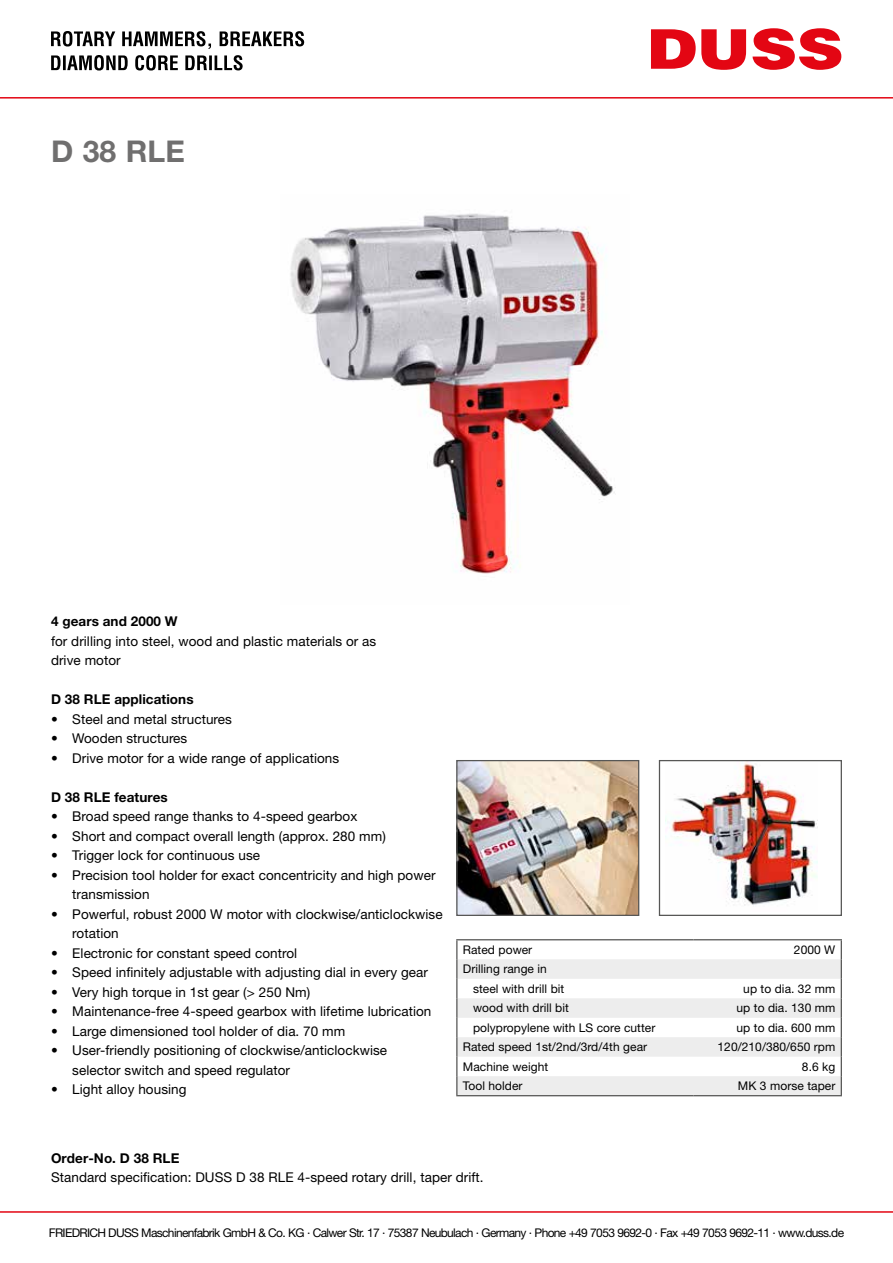
<style>
.page{position:relative;width:893px;height:1263px;background:#fff}
.page>*{position:absolute;margin:0;border:0;box-sizing:border-box;transform-origin:0 0}
.t1{font:700 30px "Helvetica Neue LT Pro";color:#706f6f}
.t2{font:13.5px/19.5px "Helvetica Neue LT Pro";letter-spacing:.005em;color:#000}
.t3{font:700 13.5px "Helvetica Neue LT Pro";letter-spacing:.005em;color:#000}
.t4{font:12px/19.5px "Helvetica Neue LT Pro";letter-spacing:.005em;color:#000}
.t5{font:12px "Helvetica Neue LT Pro";letter-spacing:-.055em;color:#000}
</style>
<div class="page">
<hr style="left:0;top:1211px;width:893px;height:2px;background:#e30613">
<svg style="left:651px;top:29px;width:95px;height:41px"></svg>
<svg style="left:752px;top:28px;width:89px;height:42px"></svg>
<hr style="left:0;top:97px;width:893px;height:2px;background:#e30613">
<svg style="left:51px;top:55px;width:192px;height:16px"></svg>
<svg style="left:51px;top:31px;width:253px;height:18px"></svg>
<svg style="left:457px;top:959px;width:384px;height:136px;fill:#ededed"></svg>
<hr style="left:456px;top:939px;width:238px;height:1px;background:#575756">
<hr style="left:694px;top:939px;width:148px;height:1px;background:#575756">
<svg style="left:456px;top:940px;width:1px;height:155px"></svg>
<svg style="left:841px;top:940px;width:1px;height:155px"></svg>
<hr style="left:456px;top:1095px;width:238px;height:1px;background:#575756">
<hr style="left:694px;top:1095px;width:148px;height:1px;background:#575756">
<img style="left:458px;top:762px;width:179px;height:152px">
<div style="left:456px;top:760px;width:183px;height:156px;border:1px solid #575756"></div>
<img style="left:665px;top:762px;width:152px;height:144px">
<div style="left:659px;top:760px;width:183px;height:156px;border:1px solid #575756"></div>
<img style="left:290px;top:213px;width:325px;height:361px">
<h1 class="t1" style="left:51px;top:132px;width:135px">D 38 RLE</h1>
<p class="t3" style="left:51px;top:613px;width:128px">4 gears and 2000 W</p>
<p class="t2" style="left:51px;top:631px;width:327px">for drilling into steel, wood and plastic materials or as drive motor</p>
<p class="t3" style="left:51px;top:691px;width:144px">D 38 RLE applications</p>
<p class="t2" style="left:51px;top:709px;width:182px">• Steel and metal structures</p>
<p class="t2" style="left:51px;top:729px;width:138px">• Wooden structures</p>
<p class="t2" style="left:51px;top:748px;width:290px">• Drive motor for a wide range of applications</p>
<p class="t3" style="left:51px;top:789px;width:118px">D 38 RLE features</p>
<p class="t2" style="left:51px;top:806px;width:308px">• Broad speed range thanks to 4-speed gearbox</p>
<p class="t2" style="left:51px;top:826px;width:336px">• Short and compact overall length (approx. 280 mm)</p>
<p class="t2" style="left:51px;top:845px;width:211px">• Trigger lock for continuous use</p>
<p class="t2" style="left:72px;top:865px;width:365px;text-indent:-21px">• Precision tool holder for exact concentricity and high power transmission</p>
<p class="t2" style="left:72px;top:904px;width:372px;text-indent:-21px">• Powerful, robust 2000 W motor with clockwise/anticlockwise rotation</p>
<p class="t2" style="left:51px;top:943px;width:248px">• Electronic for constant speed control</p>
<p class="t2" style="left:51px;top:962px;width:379px">• Speed infinitely adjustable with adjusting dial in every gear</p>
<p class="t2" style="left:51px;top:982px;width:261px">• Very high torque in 1st gear (&gt; 250 Nm)</p>
<p class="t2" style="left:51px;top:1001px;width:382px">• Maintenance-free 4-speed gearbox with lifetime lubrication</p>
<p class="t2" style="left:51px;top:1021px;width:296px">• Large dimensioned tool holder of dia. 70 mm</p>
<p class="t2" style="left:72px;top:1040px;width:316px;text-indent:-21px">• User-friendly positioning of clockwise/anticlockwise selector switch and speed regulator</p>
<p class="t2" style="left:51px;top:1079px;width:137px">• Light alloy housing</p>
<p class="t4" style="left:463px;top:940px;width:71px">Rated power</p>
<p class="t4" style="left:794px;top:940px;width:43px">2000 W</p>
<p class="t4" style="left:473px;top:959px;width:93px;text-indent:-10px">Drilling range in steel with drill bit</p>
<p class="t4" style="left:743px;top:979px;width:94px">up to dia. 32 mm</p>
<p class="t4" style="left:473px;top:998px;width:97px">wood with drill bit</p>
<p class="t4" style="left:736px;top:998px;width:100px">up to dia. 130 mm</p>
<p class="t4" style="left:473px;top:1017px;width:184px">polypropylene with LS core cutter</p>
<p class="t4" style="left:736px;top:1017px;width:100px">up to dia. 600 mm</p>
<p class="t4" style="left:463px;top:1037px;width:186px">Rated speed 1st/2nd/3rd/4th gear</p>
<p class="t4" style="left:717px;top:1037px;width:119px">120/210/380/650 rpm</p>
<p class="t4" style="left:463px;top:1056px;width:87px">Machine weight</p>
<p class="t4" style="left:802px;top:1056px;width:35px">8.6 kg</p>
<p class="t4" style="left:463px;top:1076px;width:61px">Tool holder</p>
<p class="t4" style="left:738px;top:1076px;width:99px">MK 3 morse taper</p>
<p class="t3" style="left:51px;top:1149px;width:130px">Order-No. D 38 RLE</p>
<p class="t2" style="left:51px;top:1167px;width:434px">Standard specification: DUSS D 38 RLE 4-speed rotary drill, taper drift.</p>
<p class="t5" style="left:49px;top:1225px;width:797px">FRIEDRICH DUSS Maschinenfabrik GmbH &amp; Co. KG · Calwer Str. 17 · 75387 Neubulach · Germany · Phone +49 7053 9692-0 · Fax +49 7053 9692-11 · www.duss.de</p>
</div>
